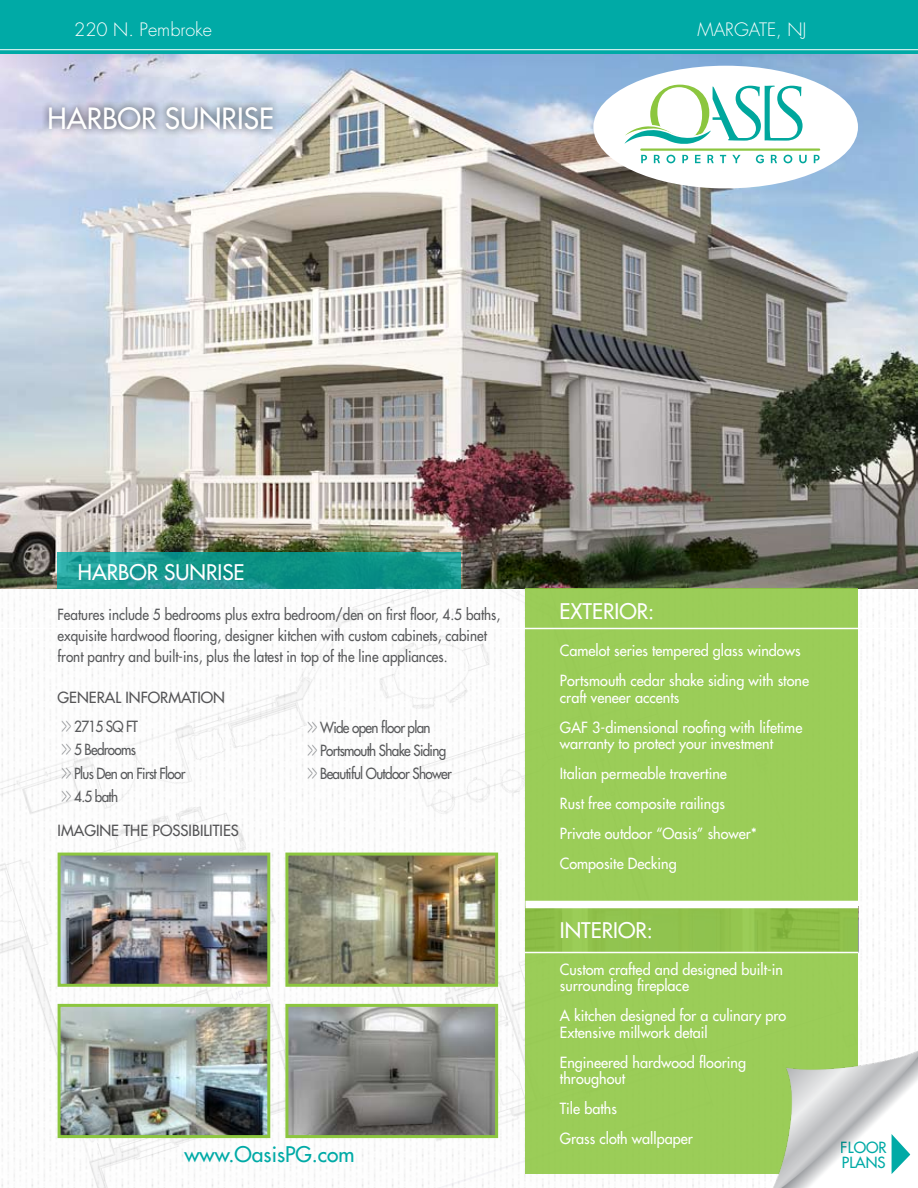
<style>
.page{position:relative;width:918px;height:1188px;background:#fff}
.page>*{position:absolute;margin:0;border:0;box-sizing:border-box;transform-origin:0 0}
.t1{font:28.5px "Futura";color:#fff}
.t2{font:21px "Futura";color:#fff}
.t3{font:21px "Futura";color:#00aaa6}
.t4{font:300 18px "Futura";color:#fff}
.t5{font:15px/30px "Futura";color:#fff;scale:.96 1}
.t6{font:15px/21px "Futura";color:#58595b;scale:.9 1}
.t7{font:15px/23.2px "Futura";letter-spacing:-.05em;color:#58595b;scale:.9 1}
.t8{font:15px "Futura";color:#545456}
.t9{font:15px/15px "Futura";color:#00aaa6}
.s1{font-weight:300;font-stretch:condensed;font-size:22.5px;color:#919396}
</style>
<div class="page">
<img style="left:0;top:54px;width:918px;height:534px">
<img style="left:0;top:513px;width:900px;height:675px">
<div style="left:525px;top:588px;width:333px;height:585px;background:#9bcd58"></div>
<div style="left:0;top:0;width:918px;height:54px;background:#00aaa6"></div>
<hr style="left:0;top:49px;width:918px;height:1px;background:#fff">
<div style="left:41px;top:98px;width:460px;height:147px;background:#000;opacity:.75"></div>
<hr style="left:0;top:628px;width:918px;height:1px;background:#fff">
<div style="left:525px;top:901px;width:333px;height:7px;background:#fff"></div>
<hr style="left:525px;top:952px;width:334px;height:1px;background:#fff">
<img style="left:765px;top:1046px;width:153px;height:142px">
<svg style="left:892px;top:1134px;width:18px;height:40px"></svg>
<div style="left:593px;top:66px;width:265px;height:122px;background:#fff;border-radius:50%"></div>
<svg style="left:641px;top:155px;width:6px;height:8px"></svg>
<svg style="left:654px;top:155px;width:6px;height:8px"></svg>
<svg style="left:667px;top:155px;width:8px;height:8px"></svg>
<svg style="left:682px;top:155px;width:6px;height:8px"></svg>
<svg style="left:695px;top:155px;width:5px;height:8px"></svg>
<svg style="left:707px;top:155px;width:7px;height:8px"></svg>
<svg style="left:720px;top:155px;width:6px;height:8px"></svg>
<svg style="left:732px;top:155px;width:9px;height:8px"></svg>
<svg style="left:756px;top:155px;width:8px;height:8px"></svg>
<svg style="left:771px;top:155px;width:6px;height:8px"></svg>
<svg style="left:784px;top:155px;width:8px;height:8px"></svg>
<svg style="left:799px;top:155px;width:8px;height:8px"></svg>
<svg style="left:814px;top:155px;width:6px;height:8px"></svg>
<hr style="left:641px;top:148px;width:178px;height:3px;background:#8cc63f">
<svg style="left:620px;top:85px;width:183px;height:59px"></svg>
<svg style="left:58px;top:552px;width:403px;height:37px;background:#14968d"></svg>
<img style="left:289px;top:857px;width:205px;height:126px">
<div style="left:285px;top:853px;width:213px;height:134px;border:3px solid #8cc63f"></div>
<img style="left:289px;top:1008px;width:205px;height:126px">
<div style="left:285px;top:1004px;width:213px;height:134px;border:3px solid #8cc63f"></div>
<img style="left:62px;top:857px;width:204px;height:126px">
<div style="left:58px;top:853px;width:212px;height:134px;border:3px solid #8cc63f"></div>
<img style="left:62px;top:1008px;width:204px;height:126px">
<div style="left:58px;top:1004px;width:212px;height:134px;border:3px solid #8cc63f"></div>
<p class="t4" style="left:74px;top:18px;width:139px">220 N. Pembroke</p>
<p class="t4" style="left:698px;top:18px;width:110px">MARGATE, NJ</p>
<h1 class="t1" style="left:48px;top:101px;width:228px">HARBOR SUNRISE</h1>
<h2 class="t2" style="left:78px;top:559px;width:168px">HARBOR SUNRISE</h2>
<p class="t6" style="left:58px;top:604px;width:494px">Features include 5 bedrooms plus extra bedroom/den on first floor, 4.5 baths, exquisite hardwood flooring, designer kitchen with custom cabinets, cabinet front pantry and built-ins, plus the latest in top of the line appliances.</p>
<p class="t8" style="left:58px;top:688px;width:22px">Gene</p>
<p class="t8" style="left:97px;top:688px;width:126px">ral Information</p>
<p class="t7" style="left:62px;top:715px;width:139px"><span class="s1">&gt;&gt;</span> 2715 SQ FT<br><span class="s1">&gt;&gt;</span> 5 Bedrooms<br><span class="s1">&gt;&gt;</span> Plus Den on First Floor <span class="s1">&gt;&gt;</span> 4.5 bath</p>
<p class="t8" style="left:58px;top:821px;width:174px">Imagine the Possibilities</p>
<p class="t7" style="left:308px;top:716px;width:162px"><span class="s1">&gt;&gt;</span> Wide open floor plan<br><span class="s1">&gt;&gt;</span> Portsmouth Shake Siding <span class="s1">&gt;&gt;</span> Beautiful Outdoor Shower</p>
<h2 class="t3" style="left:185px;top:1141px;width:172px">www.oasisPG.com</h2>
<h2 class="t2" style="left:560px;top:598px;width:96px">Exterior:</h2>
<p class="t5" style="left:560px;top:636px;width:261px">Camelot series tempered glass windows<br>Portsmouth cedar shake siding with stone</p>
<p class="t5" style="left:560px;top:682px;width:254px">craft veneer accents<br>GAF 3-dimensional roofing with lifetime</p>
<p class="t5" style="left:560px;top:729px;width:224px">warranty to protect your investment<br>Italian permeable travertine<br>Rust free composite railings<br>Private outdoor “Oasis” shower*<br>Composite Decking</p>
<h2 class="t2" style="left:560px;top:917px;width:95px">Interior:</h2>
<p class="t5" style="left:560px;top:961px;width:234px;line-height:16.5px">Custom crafted and designed built-in surrounding fireplace</p>
<p class="t5" style="left:560px;top:1008px;width:237px;line-height:16.5px">A kitchen designed for a culinary pro<br>Extensive millwork detail</p>
<p class="t5" style="left:560px;top:1054px;width:195px;line-height:16.5px">Engineered hardwood flooring throughout</p>
<p class="t5" style="left:560px;top:1094px;width:140px">Tile baths<br>Grass cloth wallpaper</p>
<p class="t9" style="left:841px;top:1140px;width:47px">Floor<br>Plans</p>
</div>
